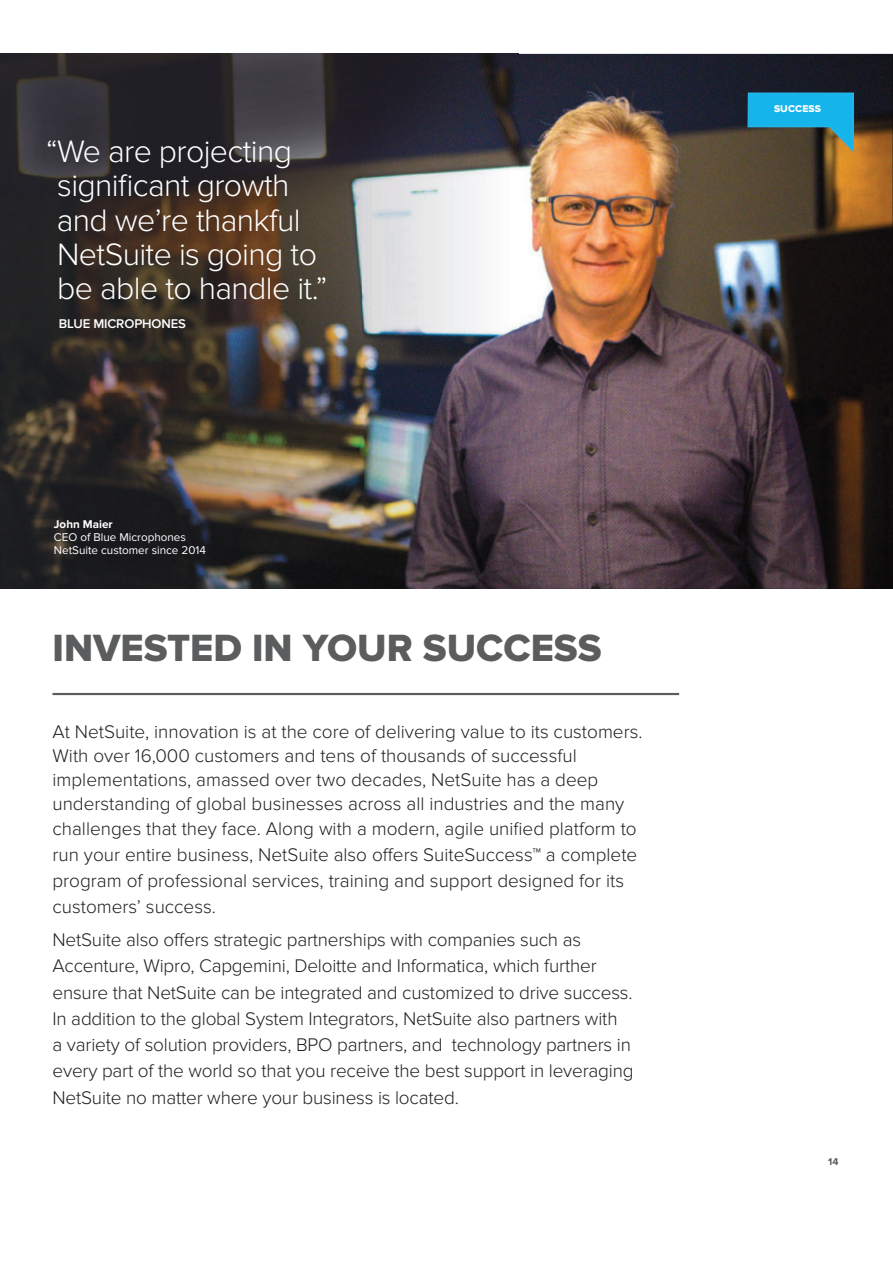
<style>
.page{position:relative;width:893px;height:1263px;background:#fff}
.page>*{position:absolute;margin:0;border:0;box-sizing:border-box;transform-origin:0 0}
.t1{font:39.45px "Proxima Nova Extrabld";color:#5a5c5d}
.t2{font:300 32.1px/34.2px "Proxima Nova";letter-spacing:-.02em;color:#fff}
.t3{font:300 18.9px/26.2px "Proxima Nova";color:#231f20}
.t4{font:600 13.2px "Proxima Nova";letter-spacing:-.01em;color:#fff}
.t5{font:11.7px/13.2px "Proxima Nova";color:#fff}
.t6{font:700 11.7px "Proxima Nova";color:#fff}
.t7{font:10.2px "Proxima Nova Extrabld";letter-spacing:.01em;color:#fff}
.t8{font:700 10.2px "Proxima Nova";color:#5a5c5d}
</style>
<div class="page">
<hr style="left:53px;top:693px;width:626px;height:2px;background:#5a5c5d">
<img style="left:518px;top:54px;width:375px;height:535px">
<img style="left:0;top:54px;width:518px;height:535px">
<svg style="left:747px;top:92px;width:108px;height:63px;background:#31879c"></svg>
<h2 class="t2" style="left:57px;top:136px;width:272px;text-indent:-11px">“ We are projecting significant growth and we’re thankful<br>NetSuite is going to be able to handle it.”</h2>
<p class="t4" style="left:59px;top:318px;width:129px">BLUE MICROPHONES</p>
<p class="t6" style="left:54px;top:519px;width:60px">John Maier</p>
<p class="t5" style="left:54px;top:531px;width:154px">CEO of Blue Microphones<br>NetSuite customer since 2014</p>
<h1 class="t1" style="left:53px;top:632px;width:551px">INVESTED IN YOUR SUCCESS</h1>
<p class="t3" style="left:53px;top:721px;width:591px;line-height:24px">At NetSuite, innovation is at the core of delivering value to its customers.<br>With over 16,000 customers and tens of thousands of successful implementations, amassed over two decades, NetSuite has a deep understanding of global businesses across all industries and the many challenges that they face. Along with a modern, agile unified platform to</p>
<p class="t3" style="left:53px;top:843px;width:586px">run your entire business, NetSuite also offers SuiteSuccess™ a complete program of professional services, training and support designed for its customers’ success.</p>
<p class="t3" style="left:53px;top:928px;width:582px">NetSuite also offers strategic partnerships with companies such as Accenture, Wipro, Capgemini, Deloitte and Informatica, which further ensure that NetSuite can be integrated and customized to drive success.<br>In addition to the global System Integrators, NetSuite also partners with<br>a variety of solution providers, BPO partners, and technology partners in every part of the world so that you receive the best support in leveraging NetSuite no matter where your business is located.</p>
<p class="t7" style="left:774px;top:105px;width:48px">SUCCESS</p>
<p class="t8" style="left:828px;top:1158px;width:12px">14</p>
</div>
